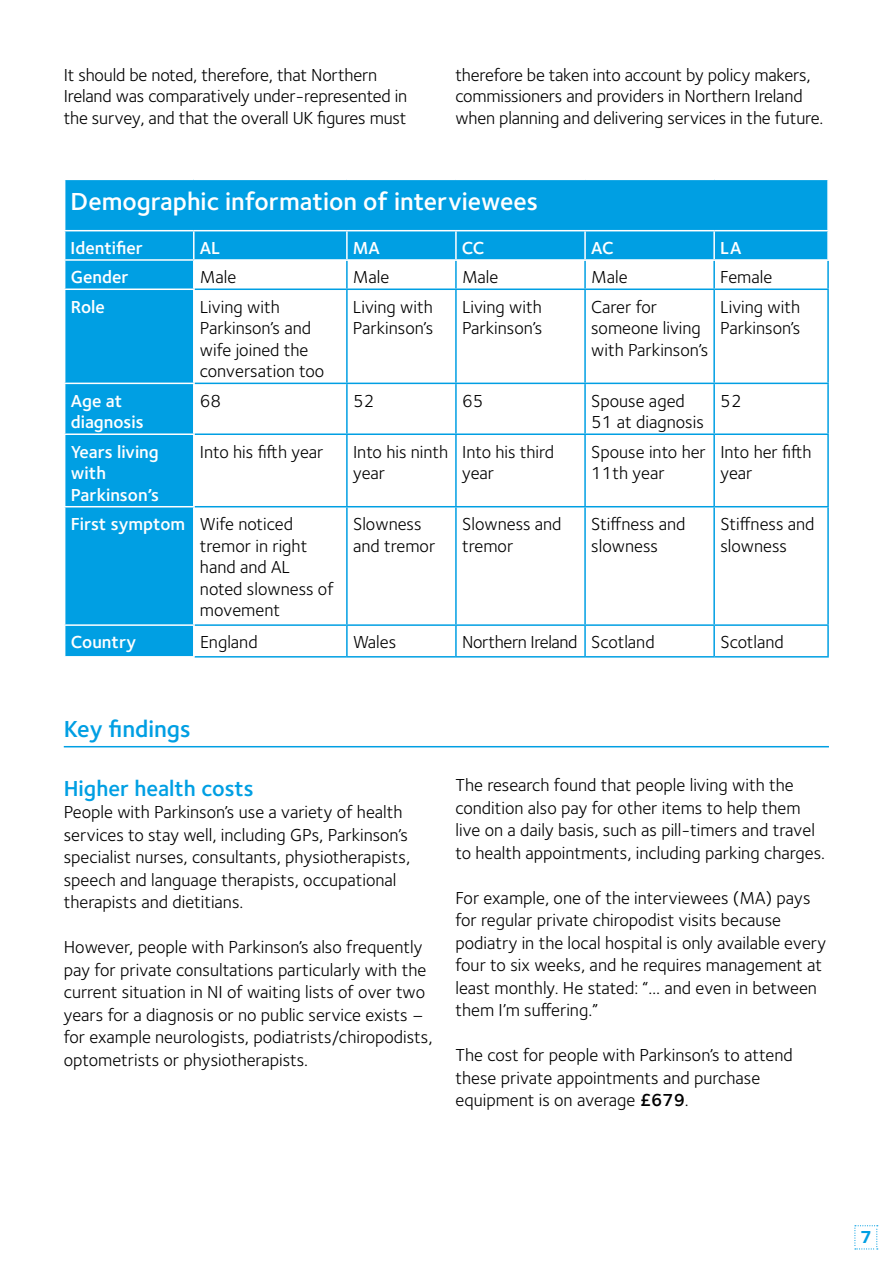
<style>
.page{position:relative;width:893px;height:1263px;background:#fff}
.page>*{position:absolute;margin:0;border:0;box-sizing:border-box;transform-origin:0 0}
.t1{font:600 25.5px "Foundry Sterling";color:#fff}
.t2{font:600 24px "Foundry Sterling";color:#009fe3}
.t3{font:600 22.5px "Foundry Sterling";color:#009fe3}
.t4{font:18px/21.6px "Foundry Sterling";color:#000}
.t5{font:600 18px/21.6px "Foundry Sterling";color:#fff}
.t6{font:18px "Foundry Sterling";letter-spacing:-.02em;color:#000}
.t7{font:700 18px "Foundry Sterling";color:#009fe3}
.s1{font-weight:600;color:#fff}
.s2{font-weight:600}
</style>
<div class="page">
<svg style="left:854px;top:1225px;width:24px;height:24px"></svg>
<div style="left:65px;top:180px;width:762px;height:79px;background:#009fe3"></div>
<div style="left:65px;top:261px;width:128px;height:395px;background:#009fe3"></div>
<hr style="left:346px;top:261px;width:2px;height:27px;background:#009fe3">
<hr style="left:455px;top:261px;width:2px;height:27px;background:#009fe3">
<hr style="left:584px;top:261px;width:2px;height:27px;background:#009fe3">
<hr style="left:713px;top:261px;width:2px;height:27px;background:#009fe3">
<hr style="left:827px;top:261px;width:2px;height:27px;background:#009fe3">
<hr style="left:195px;top:288px;width:152px;height:2px;background:#009fe3">
<hr style="left:347px;top:288px;width:109px;height:2px;background:#009fe3">
<hr style="left:346px;top:290px;width:2px;height:93px;background:#009fe3">
<hr style="left:456px;top:288px;width:129px;height:2px;background:#009fe3">
<hr style="left:455px;top:290px;width:2px;height:93px;background:#009fe3">
<hr style="left:585px;top:288px;width:129px;height:2px;background:#009fe3">
<hr style="left:584px;top:290px;width:2px;height:93px;background:#009fe3">
<hr style="left:714px;top:288px;width:115px;height:2px;background:#009fe3">
<hr style="left:713px;top:290px;width:2px;height:93px;background:#009fe3">
<hr style="left:827px;top:290px;width:2px;height:93px;background:#009fe3">
<hr style="left:195px;top:383px;width:152px;height:1px;background:#009fe3">
<hr style="left:347px;top:383px;width:109px;height:1px;background:#009fe3">
<hr style="left:346px;top:384px;width:2px;height:49px;background:#009fe3">
<hr style="left:456px;top:383px;width:129px;height:1px;background:#009fe3">
<hr style="left:455px;top:384px;width:2px;height:49px;background:#009fe3">
<hr style="left:585px;top:383px;width:129px;height:1px;background:#009fe3">
<hr style="left:584px;top:384px;width:2px;height:49px;background:#009fe3">
<hr style="left:714px;top:383px;width:115px;height:1px;background:#009fe3">
<hr style="left:713px;top:384px;width:2px;height:49px;background:#009fe3">
<hr style="left:827px;top:384px;width:2px;height:49px;background:#009fe3">
<hr style="left:195px;top:433px;width:152px;height:2px;background:#009fe3">
<hr style="left:347px;top:433px;width:109px;height:2px;background:#009fe3">
<hr style="left:346px;top:435px;width:2px;height:71px;background:#009fe3">
<hr style="left:456px;top:433px;width:129px;height:2px;background:#009fe3">
<hr style="left:455px;top:435px;width:2px;height:71px;background:#009fe3">
<hr style="left:585px;top:433px;width:129px;height:2px;background:#009fe3">
<hr style="left:584px;top:435px;width:2px;height:71px;background:#009fe3">
<hr style="left:714px;top:433px;width:115px;height:2px;background:#009fe3">
<hr style="left:713px;top:435px;width:2px;height:71px;background:#009fe3">
<hr style="left:827px;top:435px;width:2px;height:71px;background:#009fe3">
<hr style="left:195px;top:506px;width:152px;height:1px;background:#009fe3">
<hr style="left:347px;top:506px;width:109px;height:1px;background:#009fe3">
<hr style="left:346px;top:507px;width:2px;height:117px;background:#009fe3">
<hr style="left:456px;top:506px;width:129px;height:1px;background:#009fe3">
<hr style="left:455px;top:507px;width:2px;height:117px;background:#009fe3">
<hr style="left:585px;top:506px;width:129px;height:1px;background:#009fe3">
<hr style="left:584px;top:507px;width:2px;height:117px;background:#009fe3">
<hr style="left:714px;top:506px;width:115px;height:1px;background:#009fe3">
<hr style="left:713px;top:507px;width:2px;height:117px;background:#009fe3">
<hr style="left:827px;top:507px;width:2px;height:117px;background:#009fe3">
<hr style="left:195px;top:624px;width:152px;height:2px;background:#009fe3">
<hr style="left:347px;top:624px;width:109px;height:2px;background:#009fe3">
<hr style="left:346px;top:626px;width:2px;height:30px;background:#009fe3">
<hr style="left:456px;top:624px;width:129px;height:2px;background:#009fe3">
<hr style="left:455px;top:626px;width:2px;height:30px;background:#009fe3">
<hr style="left:585px;top:624px;width:129px;height:2px;background:#009fe3">
<hr style="left:584px;top:626px;width:2px;height:30px;background:#009fe3">
<hr style="left:714px;top:624px;width:115px;height:2px;background:#009fe3">
<hr style="left:713px;top:626px;width:2px;height:30px;background:#009fe3">
<hr style="left:827px;top:626px;width:2px;height:30px;background:#009fe3">
<hr style="left:195px;top:656px;width:152px;height:1px;background:#009fe3">
<hr style="left:347px;top:656px;width:109px;height:1px;background:#009fe3">
<hr style="left:456px;top:656px;width:129px;height:1px;background:#009fe3">
<hr style="left:585px;top:656px;width:129px;height:1px;background:#009fe3">
<hr style="left:714px;top:656px;width:115px;height:1px;background:#009fe3">
<hr style="left:64px;top:288px;width:131px;height:2px;background:#fff">
<hr style="left:64px;top:383px;width:131px;height:1px;background:#fff">
<hr style="left:64px;top:433px;width:131px;height:2px;background:#fff">
<hr style="left:64px;top:506px;width:131px;height:1px;background:#fff">
<hr style="left:64px;top:624px;width:131px;height:2px;background:#fff">
<hr style="left:64px;top:230px;width:130px;height:1px;background:#fff">
<hr style="left:194px;top:230px;width:153px;height:1px;background:#fff">
<hr style="left:193px;top:231px;width:2px;height:28px;background:#fff">
<hr style="left:347px;top:230px;width:109px;height:1px;background:#fff">
<hr style="left:346px;top:231px;width:2px;height:28px;background:#fff">
<hr style="left:456px;top:230px;width:129px;height:1px;background:#fff">
<hr style="left:455px;top:231px;width:2px;height:28px;background:#fff">
<hr style="left:585px;top:230px;width:129px;height:1px;background:#fff">
<hr style="left:584px;top:231px;width:2px;height:28px;background:#fff">
<hr style="left:714px;top:230px;width:115px;height:1px;background:#fff">
<hr style="left:713px;top:231px;width:2px;height:28px;background:#fff">
<hr style="left:64px;top:746px;width:765px;height:1px;background:#009fe3">
<p class="t4" style="left:64px;top:65px;width:345px">It should be noted, therefore, that Northern<br>Ireland was comparatively under-represented in the survey, and that the overall UK figures must</p>
<p class="t4" style="left:455px;top:65px;width:369px">therefore be taken into account by policy makers, commissioners and providers in Northern Ireland when planning and delivering services in the future.</p>
<h1 class="t1" style="left:71px;top:186px;width:469px">Demographic information of interviewees</h1>
<p class="t5" style="left:71px;top:238px;width:74px">Identifier</p>
<p class="t5" style="left:200px;top:238px;width:22px">AL</p>
<p class="t5" style="left:353px;top:238px;width:29px">MA</p>
<p class="t5" style="left:462px;top:238px;width:24px">CC</p>
<p class="t5" style="left:591px;top:238px;width:24px">AC</p>
<p class="t5" style="left:720px;top:238px;width:23px">LA</p>
<p class="t5" style="left:71px;top:267px;width:59px">Gender</p>
<p class="t4" style="left:200px;top:267px;width:38px">Male</p>
<p class="t4" style="left:353px;top:267px;width:38px">Male</p>
<p class="t4" style="left:462px;top:267px;width:38px">Male</p>
<p class="t4" style="left:591px;top:267px;width:38px">Male</p>
<p class="t4" style="left:720px;top:267px;width:54px">Female</p>
<p class="t5" style="left:71px;top:296px;width:36px">Role</p>
<p class="t4" style="left:200px;top:296px;width:126px">Living with<br>Parkinson’s and wife joined the conversation too</p>
<p class="t4" style="left:353px;top:296px;width:82px">Living with<br>Parkinson’s</p>
<p class="t4" style="left:462px;top:296px;width:82px">Living with<br>Parkinson’s</p>
<p class="t4" style="left:591px;top:296px;width:119px">Carer for someone living with Parkinson’s</p>
<p class="t4" style="left:720px;top:296px;width:82px">Living with<br>Parkinson’s</p>
<p class="t5" style="left:71px;top:390px;width:75px">Age at diagnosis</p>
<p class="t4" style="left:200px;top:390px;width:23px">68</p>
<p class="t4" style="left:353px;top:390px;width:23px">52</p>
<p class="t4" style="left:462px;top:390px;width:23px">65</p>
<p class="t4" style="left:591px;top:390px;width:114px">Spouse aged<br>51 at diagnosis</p>
<p class="t4" style="left:720px;top:390px;width:23px">52</p>
<p class="t5" style="left:71px;top:441px;width:90px">Years living with<br>Parkinson’s</p>
<p class="t4" style="left:200px;top:441px;width:125px">Into his fifth year</p>
<p class="t4" style="left:353px;top:441px;width:97px">Into his ninth year</p>
<p class="t4" style="left:462px;top:441px;width:94px">Into his third year</p>
<p class="t4" style="left:591px;top:441px;width:116px">Spouse into her<br>11th year</p>
<p class="t4" style="left:720px;top:441px;width:93px">Into her fifth year</p>
<p class="t4" style="left:200px;top:513px;width:135px;text-indent:-129px"><span class="s1">First symptom</span> Wife noticed tremor in right hand and AL noted slowness of movement</p>
<p class="t4" style="left:353px;top:513px;width:84px">Slowness and tremor</p>
<p class="t4" style="left:462px;top:513px;width:101px">Slowness and tremor</p>
<p class="t4" style="left:591px;top:513px;width:96px">Stiffness and slowness</p>
<p class="t4" style="left:720px;top:513px;width:96px">Stiffness and slowness</p>
<p class="t5" style="left:71px;top:632px;width:67px">Country</p>
<p class="t4" style="left:200px;top:632px;width:59px">England</p>
<p class="t4" style="left:353px;top:632px;width:45px">Wales</p>
<p class="t6" style="left:462px;top:632px;width:194px">Northern Ireland Scotland</p>
<p class="t4" style="left:720px;top:632px;width:65px">Scotland</p>
<h2 class="t2" style="left:64px;top:715px;width:129px">Key findings</h2>
<p class="t3" style="left:64px;top:775px;width:192px">Higher health costs</p>
<p class="t4" style="left:64px;top:801px;width:348px;line-height:22.5px">People with Parkinson’s use a variety of health services to stay well, including GPs, Parkinson’s specialist nurses, consultants, physiotherapists, speech and language therapists, occupational therapists and dietitians.</p>
<p class="t4" style="left:64px;top:936px;width:370px;line-height:22.5px">However, people with Parkinson’s also frequently pay for private consultations particularly with the current situation in NI of waiting lists of over two years for a diagnosis or no public service exists – for example neurologists, podiatrists/chiropodists, optometrists or physiotherapists.</p>
<p class="t4" style="left:455px;top:774px;width:371px;line-height:22.5px">The research found that people living with the condition also pay for other items to help them live on a daily basis, such as pill-timers and travel to health appointments, including parking charges.</p>
<p class="t4" style="left:455px;top:887px;width:372px;line-height:22.5px">For example, one of the interviewees (MA) pays for regular private chiropodist visits because podiatry in the local hospital is only available every four to six weeks, and he requires management at least monthly. He stated: “… and even in between them I’m suffering.”</p>
<p class="t4" style="left:455px;top:1044px;width:339px;line-height:22.5px">The cost for people with Parkinson’s to attend these private appointments and purchase equipment is on average <span class="s2">£679</span>.</p>
<p class="t7" style="left:860px;top:1227px;width:13px">7</p>
</div>
